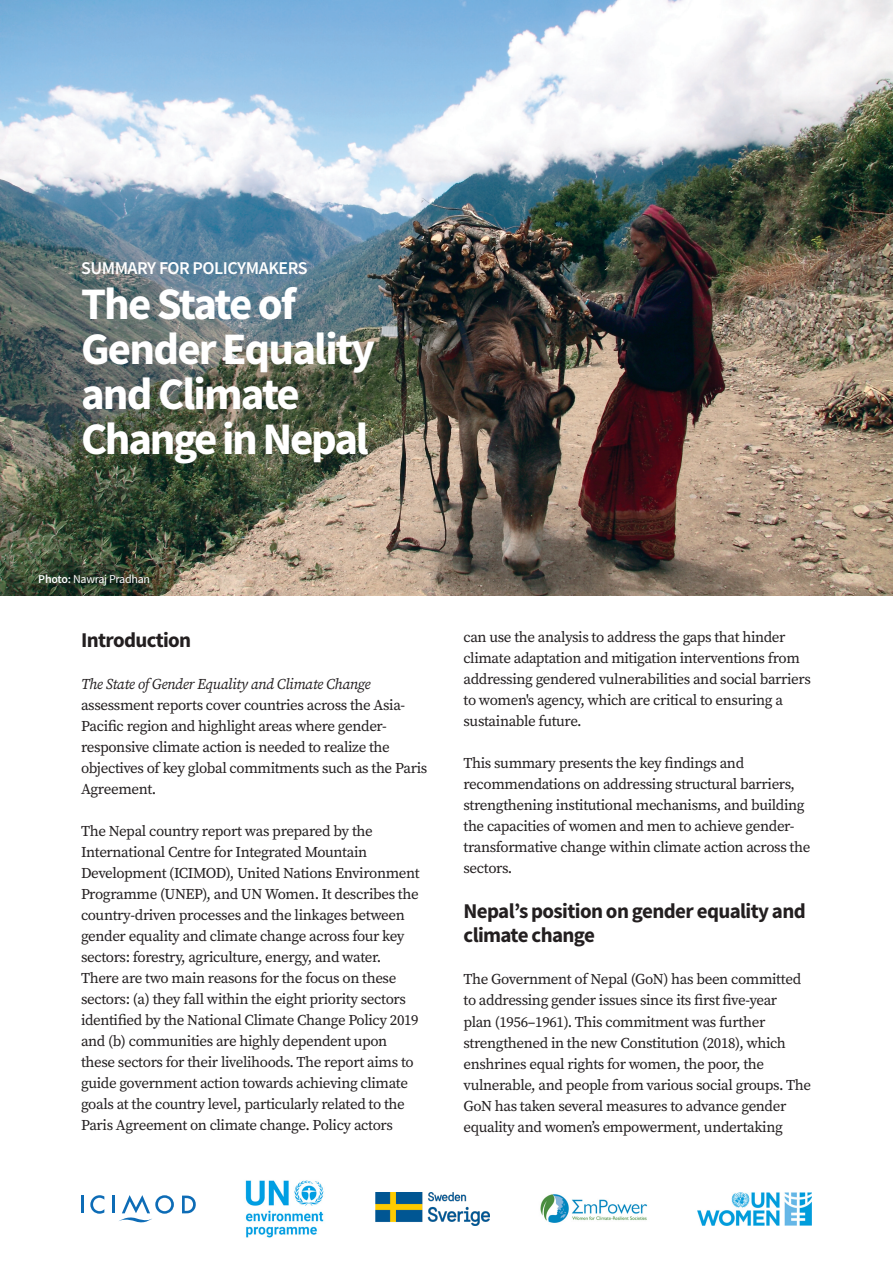
<style>
.page{position:relative;width:893px;height:1263px;background:#fff}
.page>*{position:absolute;margin:0;border:0;box-sizing:border-box;transform-origin:0 0}
.t1{font:700 45px/45px "Source Sans Pro";letter-spacing:-.04em;color:#fff}
.Head_I{font:700 21px/24px "Source Sans Pro";letter-spacing:-.03em;color:#231f20}
.t2{font:600 18px "Source Sans Pro";letter-spacing:-.025em;color:#fff}
.Body_text{font:15px/21px "Source Serif Pro";letter-spacing:-.025em;color:#231f20}
.t3{font:12px "Source Sans Pro";letter-spacing:-.02em;color:#fff}
.s1{font-weight:600}
.s2{font-style:italic}
</style>
<div class="page">
<img style="left:0;top:0;width:893px;height:595px">
<img style="left:245px;top:1180px;width:79px;height:58px">
<img style="left:376px;top:1192px;width:114px;height:33px">
<img style="left:697px;top:1192px;width:115px;height:33px">
<hr style="left:81px;top:1195px;width:3px;height:18px;background:#0d6cb6">
<svg style="left:90px;top:1195px;width:14px;height:19px"></svg>
<hr style="left:112px;top:1195px;width:3px;height:18px;background:#0d6cb6">
<svg style="left:182px;top:1195px;width:14px;height:18px"></svg>
<svg style="left:119px;top:1195px;width:55px;height:28px"></svg>
<img style="left:540px;top:1194px;width:108px;height:29px">
<p class="t2" style="left:81px;top:256px;width:228px">SUMMARY FOR POLICYMAKERS</p>
<p class="t1" style="left:81px;top:280px;width:295px">The State of<br>Gender Equality and Climate<br>Change in Nepal</p>
<p class="t3" style="left:38px;top:571px;width:113px"><span class="s1">Photo:</span> Nawraj Pradhan</p>
<p class="Head_I" style="left:81px;top:628px;width:112px">Introduction</p>
<p class="Body_text" style="left:81px;top:674px;width:348px"><span class="s2">The State of Gender Equality and Climate Change </span>assessment reports cover countries across the Asia-Pacific region and highlight areas where gender&shy;responsive climate action is needed to realize the objectives of key global commitments such as the Paris Agreement.</p>
<p class="Body_text" style="left:81px;top:821px;width:340px">The Nepal country report was prepared by the International Centre for Integrated Mountain Development (ICIMOD), United Nations Environment Programme (UNEP), and UN Women. It describes the country-driven processes and the linkages between gender equality and climate change across four key sectors: forestry, agriculture, energy, and water.<br>There are two main reasons for the focus on these sectors: (a) they fall within the eight priority sectors identified by the National Climate Change Policy 2019 and (b) communities are highly dependent upon these sectors for their livelihoods. The report aims to guide government action towards achieving climate goals at the country level, particularly related to the Paris Agreement on climate change. Policy actors</p>
<p class="Body_text" style="left:463px;top:627px;width:349px">can use the analysis to address the gaps that hinder climate adaptation and mitigation interventions from addressing gendered vulnerabilities and social barriers to women's agency, which are critical to ensuring a sustainable future.</p>
<p class="Body_text" style="left:463px;top:753px;width:348px">This summary presents the key findings and recommendations on addressing structural barriers, strengthening institutional mechanisms, and building the capacities of women and men to achieve gender&shy;transformative change within climate action across the sectors.</p>
<p class="Head_I" style="left:463px;top:899px;width:344px">Nepal’s position on gender equality and climate change</p>
<p class="Body_text" style="left:463px;top:969px;width:349px">The Government of Nepal (GoN) has been committed to addressing gender issues since its first five-year<br>plan (1956–1961). This commitment was further strengthened in the new Constitution (2018), which enshrines equal rights for women, the poor, the vulnerable, and people from various social groups. The GoN has taken several measures to advance gender equality and women’s empowerment, undertaking</p>
</div>
